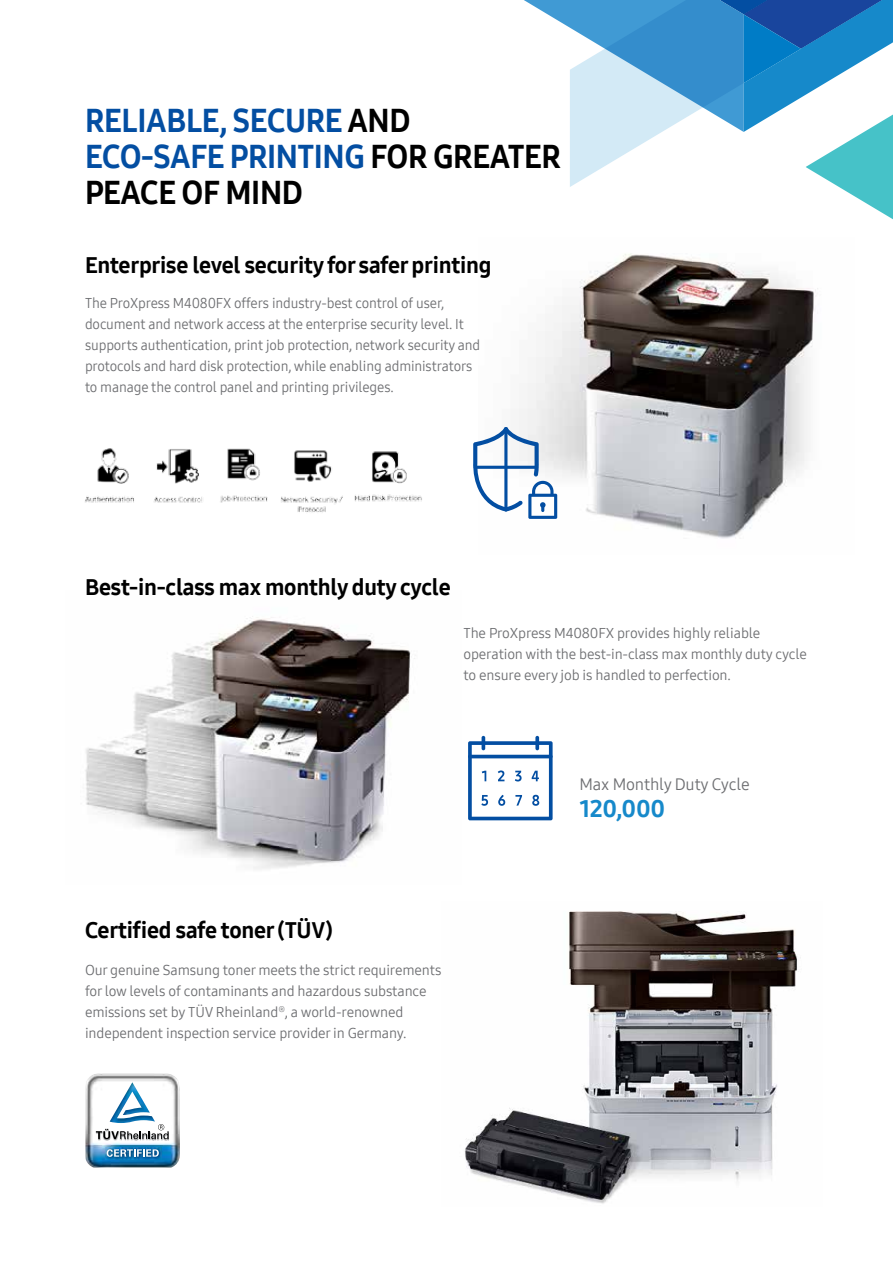
<style>
.page{position:relative;width:893px;height:1263px;background:#fff}
.page>*{position:absolute;margin:0;border:0;box-sizing:border-box;transform-origin:0 0}
.t1{font:33px/36px "Samsung One 800";letter-spacing:-.01em;color:#034ea2;scale:.95 1}
.t2{font:24px "Samsung One 800";letter-spacing:-.01em;color:#1689ca}
.t3{font:22.5px "Samsung One 800";letter-spacing:-.01em;color:#000}
.t4{font:16.5px "Samsung One 400";letter-spacing:-.01em;color:#6d6e71}
.t5{font:14.25px/21px "Samsung One 400";letter-spacing:-.01em;color:#6d6e71}
.s1{color:#000}
</style>
<div class="page">
<img style="left:519px;top:253px;width:299px;height:286px">
<img style="left:85px;top:616px;width:330px;height:253px">
<img style="left:85px;top:448px;width:337px;height:65px">
<svg style="left:473px;top:427px;width:84px;height:92px"></svg>
<hr style="left:474px;top:466px;width:64px;height:3px;background:#034ea2;border-radius:2px">
<hr style="left:504px;top:428px;width:3px;height:83px;background:#034ea2;border-radius:2px">
<hr style="left:482px;top:736px;width:3px;height:14px;background:#034ea2;border-radius:2px">
<svg style="left:535px;top:736px;width:4px;height:14px"></svg>
<svg style="left:468px;top:741px;width:85px;height:79px"></svg>
<img style="left:464px;top:911px;width:337px;height:293px">
<img style="left:85px;top:1073px;width:95px;height:94px">
<img style="left:95px;top:1128px;width:75px;height:12px">
<svg style="left:96px;top:1124px;width:73px;height:15px"></svg>
<img style="left:110px;top:1082px;width:45px;height:41px">
<img style="left:105px;top:1148px;width:56px;height:11px">
<svg style="left:107px;top:1149px;width:52px;height:8px"></svg>
<svg style="left:524px;top:0;width:369px;height:219px"></svg>
<h1 class="t1" style="left:85px;top:102px;width:502px">RELIABLE, SECURE <span class="s1">AND<br></span>ECO-SAFE PRINTING <span class="s1">FOR GREATER<br>PEACE OF MIND</span></h1>
<h3 class="t3" style="left:85px;top:250px;width:408px">Enterprise level security for safer printing</h3>
<p class="t5" style="left:85px;top:293px;width:397px">The ProXpress M4080FX offers industry-best control of user, document and network access at the enterprise security level. It supports authentication, print job protection, network security and protocols and hard disk protection, while enabling administrators to manage the control panel and printing privileges.</p>
<h3 class="t3" style="left:85px;top:572px;width:367px">Best-in-class max monthly duty cycle</h3>
<p class="t5" style="left:463px;top:623px;width:345px">The ProXpress M4080FX provides highly reliable operation with the best-in-class max monthly duty cycle to ensure every job is handled to perfection.</p>
<p class="t4" style="left:579px;top:773px;width:172px">Max Monthly Duty Cycle</p>
<h2 class="t2" style="left:579px;top:792px;width:87px">120,000</h2>
<h3 class="t3" style="left:85px;top:915px;width:249px">Certified safe toner (TÜV)</h3>
<p class="t5" style="left:85px;top:959px;width:358px">Our genuine Samsung toner meets the strict requirements for low levels of contaminants and hazardous substance emissions set by TÜV Rheinland<sup>®</sup>, a world-renowned independent inspection service provider in Germany.</p>
</div>
